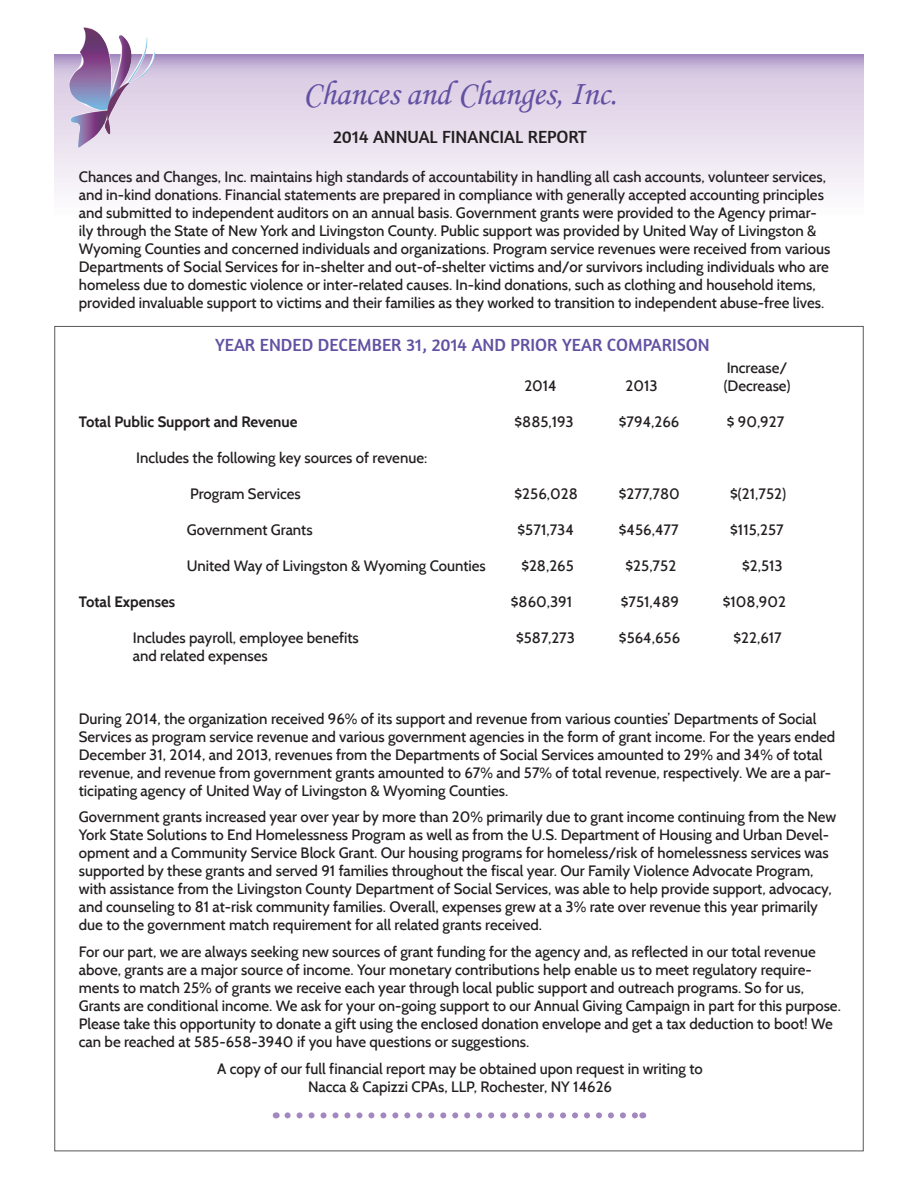
<style>
.page{position:relative;width:918px;height:1188px;background:#fff}
.page>*{position:absolute;margin:0;border:0;box-sizing:border-box;transform-origin:0 0}
.t1{font:34.5px "Monotype Corsiva";letter-spacing:-.01em;color:#6251a2}
.t2{font:18px "Amaranth";color:#6251a2}
.t3{font:18px "Amaranth";color:#231f20}
.t4{font:500 15px/18px "Cabin";color:#231f20}
.t5{font:700 15px "Cabin";color:#231f20}
</style>
<div class="page">
<svg style="left:54px;top:54px;width:810px;height:138px;background:#e3d8ea"></svg>
<img style="left:69px;top:27px;width:86px;height:121px">
<svg style="left:288px;top:1112px;width:348px;height:6px"></svg>
<p class="t1" style="left:303px;top:72px;width:315px">Chances and Changes, Inc.</p>
<p class="t3" style="left:333px;top:126px;width:255px">2014 ANNUAL FINANCIAL REPORT</p>
<p class="t4" style="left:79px;top:168px;width:753px">Chances and Changes, Inc. maintains high standards of accountability in handling all cash accounts, volunteer services, and in-kind donations. Financial statements are prepared in compliance with generally accepted accounting principles and submitted to independent auditors on an annual basis. Government grants were provided to the Agency primar&shy;ily through the State of New York and Livingston County. Public support was provided by United Way of Livingston &amp; Wyoming Counties and concerned individuals and organizations. Program service revenues were received from various Departments of Social Services for in-shelter and out-of-shelter victims and/or survivors including individuals who are homeless due to domestic violence or inter-related causes. In-kind donations, such as clothing and household items, provided invaluable support to victims and their families as they worked to transition to independent abuse-free lives.</p>
<p class="t2" style="left:215px;top:335px;width:496px">YEAR ENDED DECEMBER 31, 2014 AND PRIOR YEAR COMPARISON</p>
<p class="t4" style="left:727px;top:359px;width:62px">Increase/</p>
<p class="t4" style="left:524px;top:377px;width:34px">2014</p>
<p class="t4" style="left:626px;top:377px;width:34px">2013</p>
<p class="t4" style="left:724px;top:377px;width:68px">(Decrease)</p>
<p class="t5" style="left:79px;top:413px;width:220px">Total Public Support and Revenue</p>
<p class="t4" style="left:515px;top:413px;width:61px">$885,193</p>
<p class="t4" style="left:619px;top:413px;width:62px">$794,266</p>
<p class="t4" style="left:727px;top:413px;width:59px">$ 90,927</p>
<p class="t4" style="left:136px;top:449px;width:293px">Includes the following key sources of revenue:</p>
<p class="t4" style="left:190px;top:485px;width:112px">Program Services</p>
<p class="t4" style="left:515px;top:485px;width:65px">$256,028</p>
<p class="t4" style="left:619px;top:485px;width:62px">$277,780</p>
<p class="t4" style="left:730px;top:485px;width:57px">$(21,752)</p>
<p class="t4" style="left:187px;top:521px;width:127px">Government Grants</p>
<p class="t4" style="left:518px;top:521px;width:58px">$571,734</p>
<p class="t4" style="left:619px;top:521px;width:61px">$456,477</p>
<p class="t4" style="left:730px;top:521px;width:55px">$115,257</p>
<p class="t4" style="left:187px;top:557px;width:301px">United Way of Livingston &amp; Wyoming Counties</p>
<p class="t4" style="left:521px;top:557px;width:54px">$28,265</p>
<p class="t4" style="left:626px;top:557px;width:52px">$25,752</p>
<p class="t4" style="left:742px;top:557px;width:42px">$2,513</p>
<p class="t5" style="left:79px;top:593px;width:98px">Total Expenses</p>
<p class="t4" style="left:511px;top:593px;width:63px">$860,391</p>
<p class="t4" style="left:621px;top:593px;width:60px">$751,489</p>
<p class="t4" style="left:723px;top:593px;width:65px">$108,902</p>
<p class="t4" style="left:133px;top:629px;width:228px">Includes payroll, employee benefits</p>
<p class="t4" style="left:516px;top:629px;width:60px">$587,273</p>
<p class="t4" style="left:619px;top:629px;width:63px">$564,656</p>
<p class="t4" style="left:734px;top:629px;width:50px">$22,617</p>
<p class="t4" style="left:133px;top:647px;width:137px">and related expenses</p>
<p class="t4" style="left:79px;top:709px;width:758px">During 2014, the organization received 96% of its support and revenue from various counties’ Departments of Social Services as program service revenue and various government agencies in the form of grant income. For the years ended December 31, 2014, and 2013, revenues from the Departments of Social Services amounted to 29% and 34% of total revenue, and revenue from government grants amounted to 67% and 57% of total revenue, respectively. We are a par&shy;ticipating agency of United Way of Livingston &amp; Wyoming Counties.</p>
<p class="t4" style="left:79px;top:808px;width:759px">Government grants increased year over year by more than 20% primarily due to grant income continuing from the New York State Solutions to End Homelessness Program as well as from the U.S. Department of Housing and Urban Devel&shy;opment and a Community Service Block Grant. Our housing programs for homeless/risk of homelessness services was supported by these grants and served 91 families throughout the fiscal year. Our Family Violence Advocate Program, with assistance from the Livingston County Department of Social Services, was able to help provide support, advocacy, and counseling to 81 at-risk community families. Overall, expenses grew at a 3% rate over revenue this year primarily due to the government match requirement for all related grants received.</p>
<p class="t4" style="left:79px;top:943px;width:764px">For our part, we are always seeking new sources of grant funding for the agency and, as reflected in our total revenue above, grants are a major source of income. Your monetary contributions help enable us to meet regulatory require&shy;ments to match 25% of grants we receive each year through local public support and outreach programs. So for us, Grants are conditional income. We ask for your on-going support to our Annual Giving Campaign in part for this purpose.<br>Please take this opportunity to donate a gift using the enclosed donation envelope and get a tax deduction to boot! We can be reached at 585-658-3940 if you have questions or suggestions.</p>
<p class="t4" style="left:217px;top:1059px;width:487px">A copy of our full financial report may be obtained upon request in writing to</p>
<p class="t4" style="left:308px;top:1077px;width:305px">Nacca &amp; Capizzi CPAs, LLP, Rochester, NY 14626</p>
</div>
